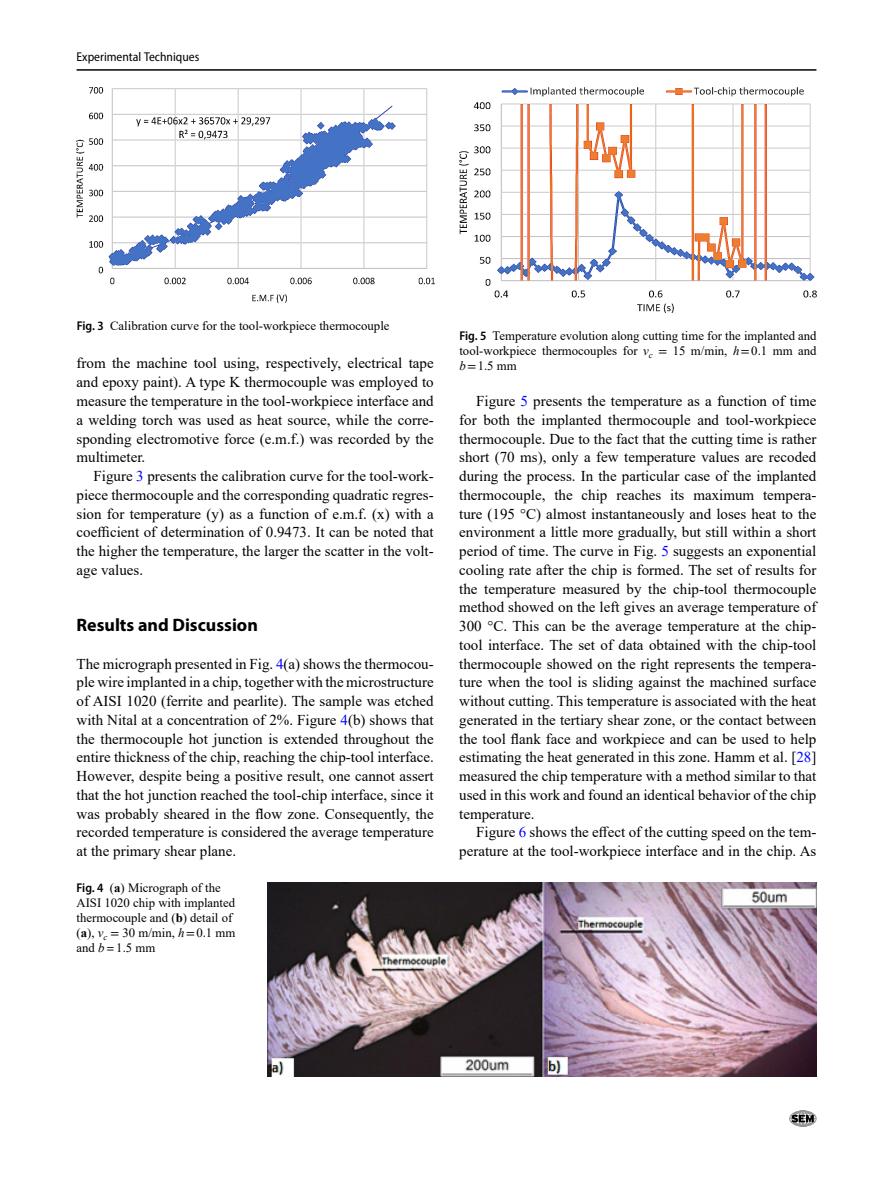
<style>
.page{position:relative;width:893px;height:1187px;background:#fff}
.page>*{position:absolute;margin:0;border:0;box-sizing:border-box;transform-origin:0 0}
.Head_1{font:700 18px "Myriad Pro";color:#000}
.Body_Text_Indent{font:15px/18.8px "Times New Roman";color:#000;text-align:justify}
.Body_Text{font:15px/18.8px "Times New Roman";color:#000;text-align:justify}
.Figure_Caption{font:12.75px/15px "Times New Roman";color:#000;text-align:justify}
.Figure_Caption_Side{font:12.75px/15px "Times New Roman";color:#000}
.t1{font:semi-condensed 12.75px "Myriad Pro";color:#000}
.s1{font-family:"Myriad Pro";font-weight:600;font-stretch:semi-condensed}
.s2{color:#00f}
.s3{font-weight:700}
.s4{font-style:italic}
.s5{font-family:"STIX"}
.s6{font-family:"STIX";font-style:italic}
</style>
<div class="page">
<hr style="left:77px;top:69px;width:739px;height:2px;background:#000">
<img style="left:459px;top:87px;width:358px;height:225px">
<img style="left:268px;top:882px;width:548px;height:194px">
<img style="left:77px;top:87px;width:357px;height:215px">
<svg style="left:790px;top:1112px;width:26px;height:14px"></svg>
<div style="left:790px;top:1110px;width:26px;height:16px;border:1px solid #939598;border-radius:50%"></div>
<p class="t1" style="left:77px;top:49px;width:124px">Experimental Techniques</p>
<p class="Figure_Caption" style="left:77px;top:317px;width:314px"><span class="s1">Fig. 3</span> Calibration curve for the tool-workpiece thermocouple</p>
<p class="Body_Text" style="left:77px;top:353px;width:359px">from the machine tool using, respectively, electrical tape and epoxy paint). A type K thermocouple was employed to measure the temperature in the tool-workpiece interface and a welding torch was used as heat source, while the corre&shy;sponding electromotive force (e.m.f.) was recorded by the multimeter.</p>
<p class="Body_Text_Indent" style="left:77px;top:466px;width:359px;text-indent:17px">Figure <span class="s2">3</span> presents the calibration curve for the tool-work&shy;piece thermocouple and the corresponding quadratic regres&shy;sion for temperature (y) as a function of e.m.f. (x) with a coefficient of determination of 0.9473. It can be noted that the higher the temperature, the larger the scatter in the volt&shy;age values.</p>
<p class="Head_1" style="left:77px;top:613px;width:183px">Results and Discussion</p>
<p class="Body_Text" style="left:77px;top:653px;width:359px">The micrograph presented in Fig. <span class="s2">4</span>(a) shows the thermocou&shy;ple wire implanted in a chip, together with the microstructure of AISI 1020 (ferrite and pearlite). The sample was etched with Nital at a concentration of 2%. Figure <span class="s2">4</span>(b) shows that the thermocouple hot junction is extended throughout the entire thickness of the chip, reaching the chip-tool interface.<br>However, despite being a positive result, one cannot assert that the hot junction reached the tool-chip interface, since it was probably sheared in the flow zone. Consequently, the recorded temperature is considered the average temperature at the primary shear plane.</p>
<p class="Figure_Caption_Side" style="left:77px;top:879px;width:160px"><span class="s1">Fig. 4</span> (<span class="s3">a</span>) Micrograph of the<br>AISI 1020 chip with implanted thermocouple and (<span class="s3">b</span>) detail of (<span class="s3">a</span>), <span class="s4">v</span><sub>c</sub> <span class="s5">=</span> 30 m/min, <span class="s4">h</span><span class="s5">=</span>0.1 mm and <span class="s4">b</span><span class="s6">=</span>1.5 mm</p>
<p class="Figure_Caption" style="left:459px;top:327px;width:359px"><span class="s1">Fig. 5</span> Temperature evolution along cutting time for the implanted and tool-workpiece thermocouples for <span class="s4">v</span><sub>c</sub> <span class="s5">=</span> 15 m/min, <span class="s4">h</span><span class="s5">=</span>0.1 mm and <span class="s4">b</span><span class="s5">=</span>1.5 mm</p>
<p class="Body_Text_Indent" style="left:459px;top:391px;width:359px;text-indent:17px">Figure <span class="s2">5</span> presents the temperature as a function of time for both the implanted thermocouple and tool-workpiece thermocouple. Due to the fact that the cutting time is rather short (70 ms), only a few temperature values are recoded during the process. In the particular case of the implanted thermocouple, the chip reaches its maximum tempera&shy;ture (195 °C) almost instantaneously and loses heat to the environment a little more gradually, but still within a short period of time. The curve in Fig. <span class="s2">5</span> suggests an exponential cooling rate after the chip is formed. The set of results for the temperature measured by the chip-tool thermocouple method showed on the left gives an average temperature of 300 °C. This can be the average temperature at the chip&shy;tool interface. The set of data obtained with the chip-tool thermocouple showed on the right represents the tempera&shy;ture when the tool is sliding against the machined surface without cutting. This temperature is associated with the heat generated in the tertiary shear zone, or the contact between the tool flank face and workpiece and can be used to help estimating the heat generated in this zone. Hamm et al. [<span class="s2">28</span>] measured the chip temperature with a method similar to that used in this work and found an identical behavior of the chip temperature.</p>
<p class="Body_Text_Indent" style="left:459px;top:822px;width:359px;text-align:right">Figure <span class="s2">6</span> shows the effect of the cutting speed on the tem&shy;perature at the tool-workpiece interface and in the chip. As</p>
</div>
